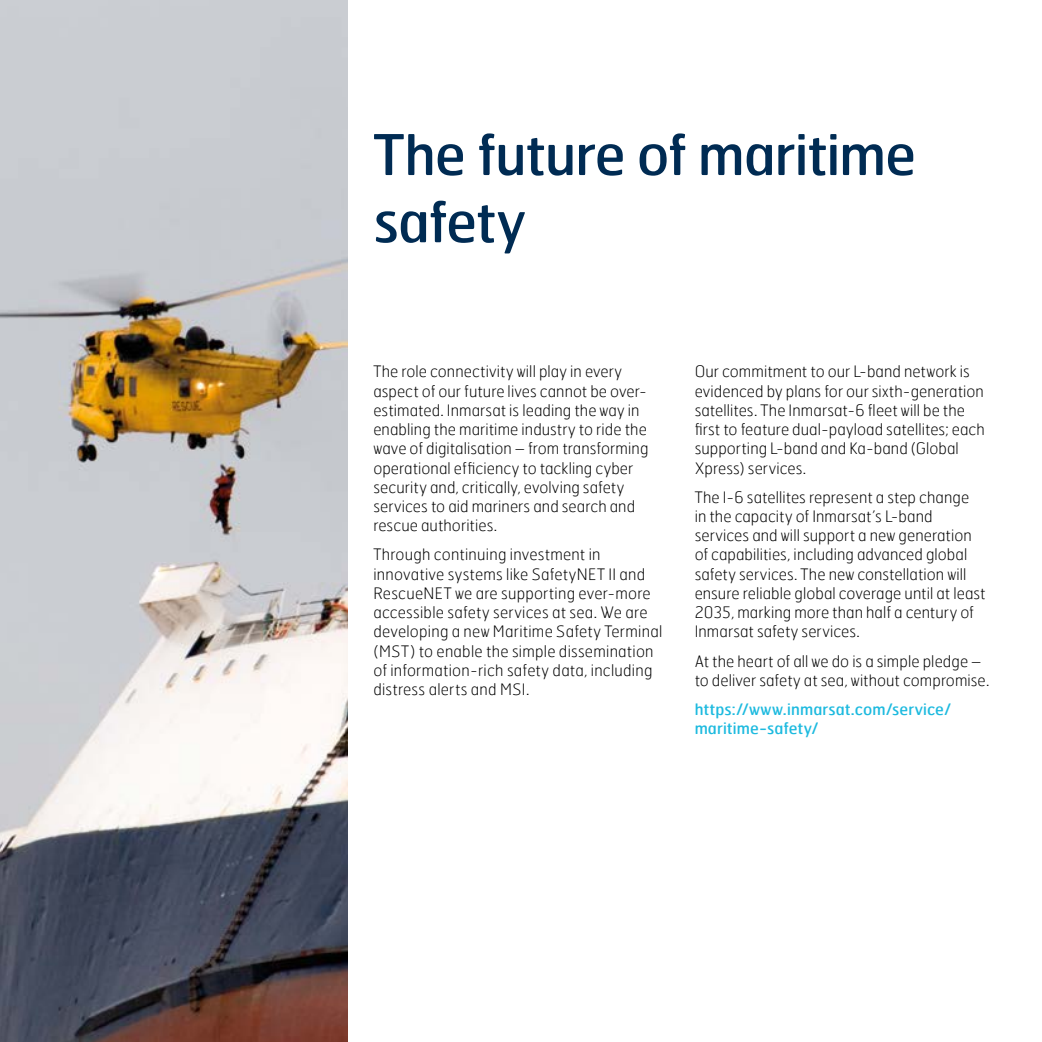
<style>
.page{position:relative;width:1042px;height:1042px;background:#fff}
.page>*{position:absolute;margin:0;border:0;box-sizing:border-box;transform-origin:0 0}
.t1{font:56px/67.2px "Hermes";letter-spacing:-.02em;color:#002b53}
.t2{font:100 15.75px/19.2px "Hermes";letter-spacing:.005em;color:#000}
.t3{font:15.75px/19.2px "Hermes";letter-spacing:.005em;color:#1dbadf}
</style>
<div class="page">
<img style="left:0;top:0;width:347px;height:1042px">
<h1 class="t1" style="left:373px;top:119px;width:544px">The future of maritime safety</h1>
<p class="t2" style="left:373px;top:361px;width:276px">The role connectivity will play in every aspect of our future lives cannot be over&shy;estimated. Inmarsat is leading the way in enabling the maritime industry to ride the wave of digitalisation – from transforming operational efficiency to tackling cyber security and, critically, evolving safety services to aid mariners and search and rescue authorities.</p>
<p class="t2" style="left:373px;top:545px;width:290px">Through continuing investment in innovative systems like SafetyNET II and RescueNET we are supporting ever-more accessible safety services at sea. We are developing a new Maritime Safety Terminal (MST) to enable the simple dissemination of information-rich safety data, including distress alerts and MSI.</p>
<p class="t2" style="left:694px;top:361px;width:292px">Our commitment to our L-band network is evidenced by plans for our sixth-generation satellites. The Inmarsat-6 fleet will be the first to feature dual-payload satellites; each supporting L-band and Ka-band (Global Xpress) services.</p>
<p class="t2" style="left:694px;top:487px;width:292px">The I-6 satellites represent a step change<br>in the capacity of Inmarsat’s L-band services and will support a new generation of capabilities, including advanced global safety services. The new constellation will ensure reliable global coverage until at least 2035, marking more than half a century of Inmarsat safety services.</p>
<p class="t2" style="left:694px;top:651px;width:296px">At the heart of all we do is a simple pledge – to deliver safety at sea, without compromise.</p>
<p class="t3" style="left:694px;top:699px;width:258px">https://www.inmarsat.com/service/ maritime-safety/</p>
</div>
